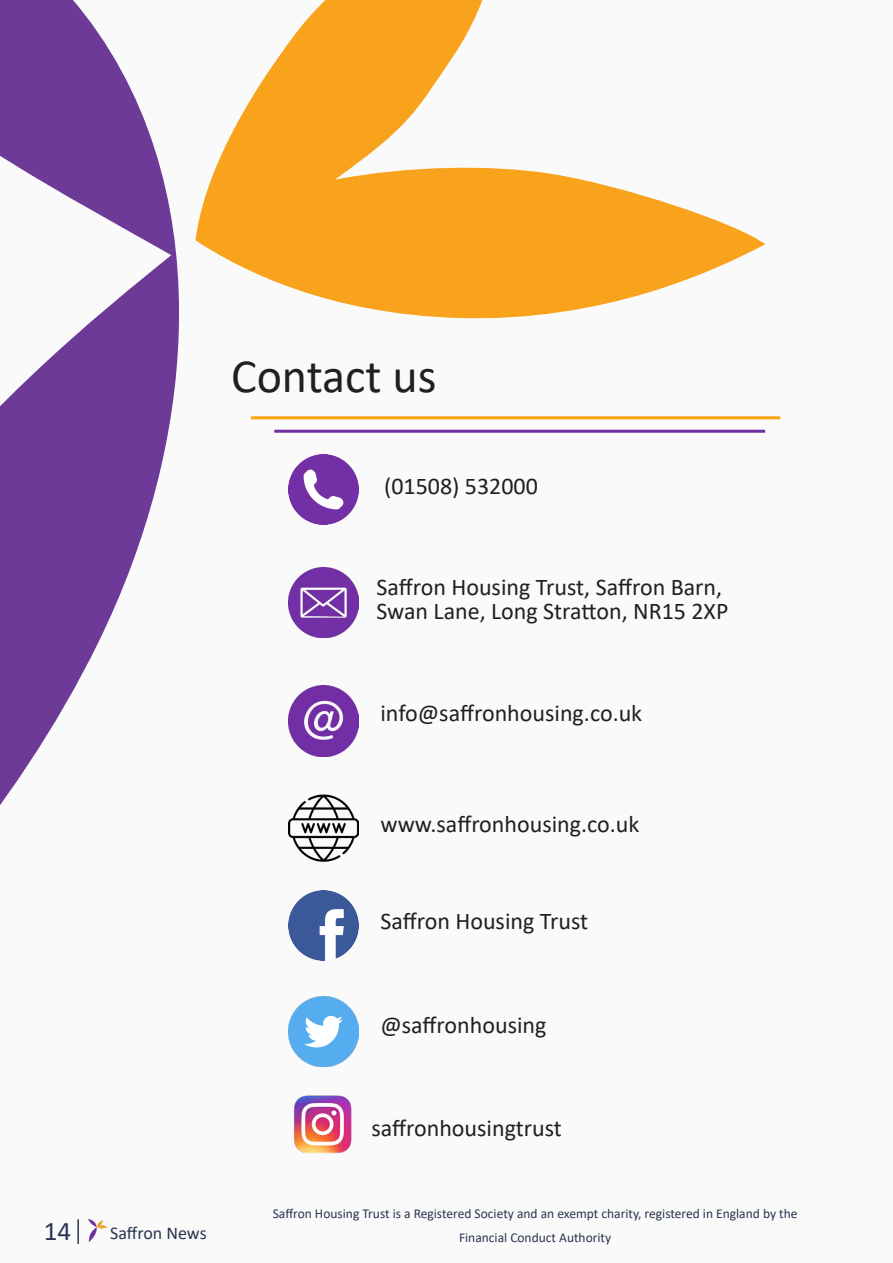
<style>
.page{position:relative;width:893px;height:1263px;background:#fafafa}
.page>*{position:absolute;margin:0;border:0;box-sizing:border-box;transform-origin:0 0}
.t1{font:48px "Calibri";color:#231f20}
.t2{font:27px "Calibri";color:#29354f}
.t3{font:24px/24px "Calibri";color:#231f20}
.t4{font:18px "Calibri";letter-spacing:-.005em;color:#29354f}
.t5{font:13.5px "Calibri";color:#29354f}
</style>
<div class="page">
<svg style="left:0;top:0;width:179px;height:805px;fill:#6e3a97"></svg>
<svg style="left:195px;top:0;width:570px;height:319px"></svg>
<img style="left:288px;top:454px;width:70px;height:70px">
<img style="left:288px;top:567px;width:70px;height:70px">
<img style="left:288px;top:890px;width:70px;height:71px">
<img style="left:288px;top:996px;width:70px;height:70px">
<img style="left:288px;top:686px;width:70px;height:70px">
<img style="left:294px;top:1095px;width:58px;height:58px">
<hr style="left:251px;top:416px;width:529px;height:3px;background:#fca311">
<hr style="left:274px;top:430px;width:491px;height:3px;background:#722ea5">
<img style="left:288px;top:794px;width:70px;height:68px">
<img style="left:89px;top:1220px;width:18px;height:21px">
<hr style="left:77px;top:1219px;width:2px;height:25px;background:#29354f">
<p class="t1" style="left:231px;top:343px;width:207px">Contact us</p>
<p class="t3" style="left:384px;top:474px;width:155px">(01508) 532000</p>
<p class="t3" style="left:376px;top:575px;width:354px">Saffron Housing Trust, Saffron Barn,<br>Swan Lane, Long Stratton, NR15 2XP</p>
<p class="t3" style="left:380px;top:700px;width:263px">info@saffronhousing.co.uk</p>
<p class="t2" style="left:44px;top:1212px;width:29px">14</p>
<p class="t4" style="left:110px;top:1220px;width:98px">Saffron News</p>
<p class="t3" style="left:380px;top:811px;width:261px">www.saffronhousing.co.uk</p>
<p class="t3" style="left:380px;top:909px;width:209px">Saffron Housing Trust</p>
<p class="t3" style="left:380px;top:1012px;width:168px">@saffronhousing</p>
<p class="t3" style="left:371px;top:1115px;width:192px">saffronhousingtrust</p>
<p class="t5" style="left:273px;top:1204px;width:526px">Saffron Housing Trust is a Registered Society and an exempt charity, registered in England by the</p>
<p class="t5" style="left:459px;top:1228px;width:154px">Financial Conduct Authority</p>
</div>
